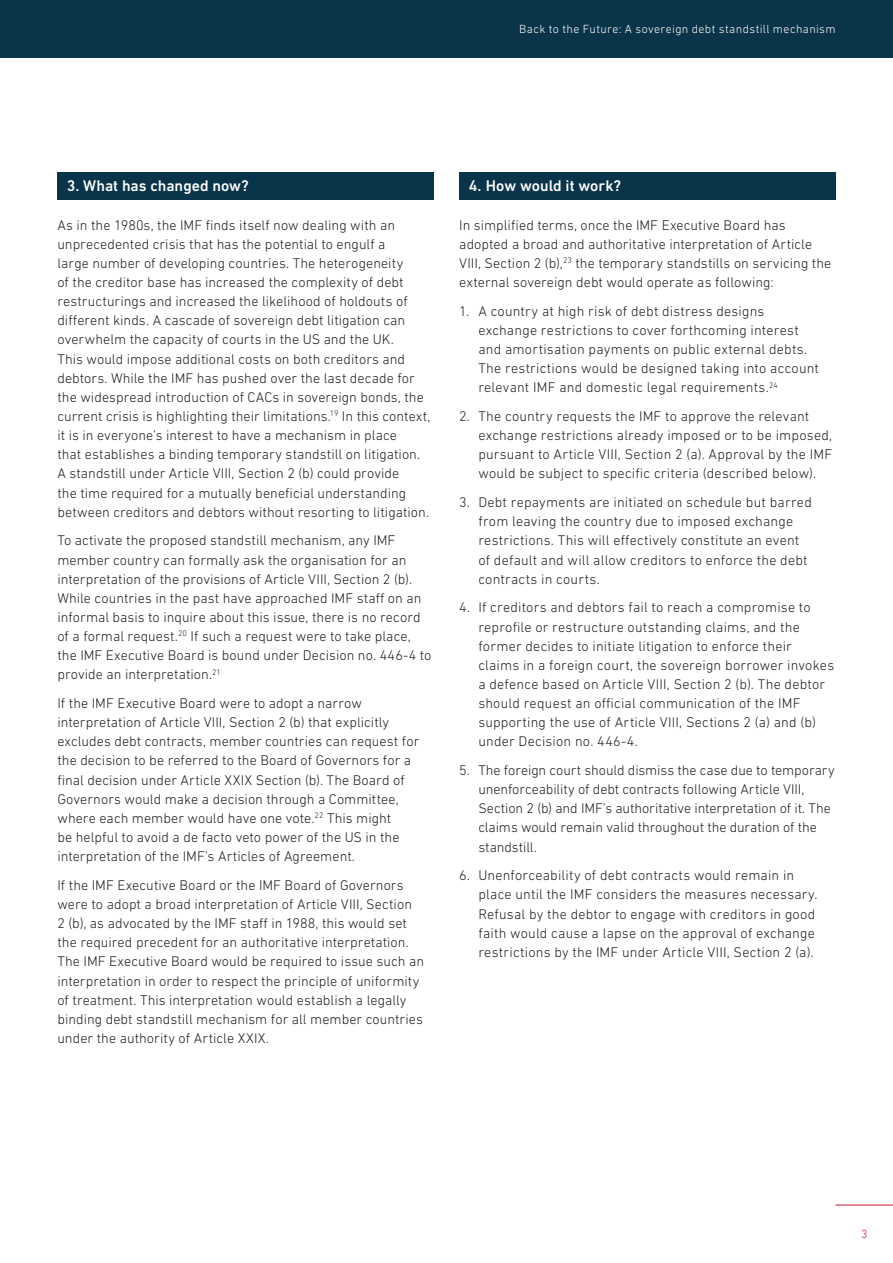
<style>
.page{position:relative;width:893px;height:1263px;background:#fff}
.page>*{position:absolute;margin:0;border:0;box-sizing:border-box;transform-origin:0 0}
.t1{font:500 15.75px "DIN Next LT Pro";color:#fff}
.t2{font:300 14.25px/19.2px "DIN Next LT Pro";letter-spacing:.005em;color:#231f20}
.t3{font:300 12px "DIN Next LT Pro";letter-spacing:.03em;color:#fff}
.t4{font:300 12px "DIN Next LT Pro";color:#c51a35}
</style>
<div class="page">
<hr style="left:836px;top:1205px;width:57px;height:1px;background:#c51a35">
<div style="left:0;top:0;width:893px;height:57px;background:#0a3449"></div>
<div style="left:57px;top:173px;width:377px;height:27px;background:#0a3449"></div>
<div style="left:459px;top:173px;width:377px;height:27px;background:#0a3449"></div>
<p class="t3" style="left:519px;top:22px;width:318px">Back to the Future: A sovereign debt standstill mechanism</p>
<p class="t1" style="left:67px;top:177px;width:183px">3. What has changed now?</p>
<p class="t2" style="left:57px;top:215px;width:375px">As in the 1980s, the IMF finds itself now dealing with an unprecedented crisis that has the potential to engulf a<br>large number of developing countries. The heterogeneity<br>of the creditor base has increased the complexity of debt restructurings and increased the likelihood of holdouts of different kinds. A cascade of sovereign debt litigation can overwhelm the capacity of courts in the US and the UK.<br>This would impose additional costs on both creditors and debtors. While the IMF has pushed over the last decade for the widespread introduction of CACs in sovereign bonds, the current crisis is highlighting their limitations.<sup>19</sup> In this context, it is in everyone’s interest to have a mechanism in place<br>that establishes a binding temporary standstill on litigation.<br>A standstill under Article VIII, Section 2 (b) could provide<br>the time required for a mutually beneficial understanding between creditors and debtors without resorting to litigation.</p>
<p class="t2" style="left:57px;top:531px;width:376px">To activate the proposed standstill mechanism, any IMF member country can formally ask the organisation for an interpretation of the provisions of Article VIII, Section 2 (b).<br>While countries in the past have approached IMF staff on an informal basis to inquire about this issue, there is no record of a formal request.<sup>20</sup> If such a request were to take place, the IMF Executive Board is bound under Decision no. 446-4 to provide an interpretation.<sup>21</sup></p>
<p class="t2" style="left:57px;top:693px;width:363px">If the IMF Executive Board were to adopt a narrow interpretation of Article VIII, Section 2 (b) that explicitly excludes debt contracts, member countries can request for the decision to be referred to the Board of Governors for a final decision under Article XXIX Section (b). The Board of Governors would make a decision through a Committee, where each member would have one vote.<sup>22</sup> This might<br>be helpful to avoid a de facto veto power of the US in the interpretation of the IMF's Articles of Agreement.</p>
<p class="t2" style="left:57px;top:875px;width:368px">If the IMF Executive Board or the IMF Board of Governors were to adopt a broad interpretation of Article VIII, Section<br>2 (b), as advocated by the IMF staff in 1988, this would set the required precedent for an authoritative interpretation.<br>The IMF Executive Board would be required to issue such an interpretation in order to respect the principle of uniformity of treatment. This interpretation would establish a legally binding debt standstill mechanism for all member countries under the authority of Article XXIX.</p>
<p class="t1" style="left:469px;top:177px;width:154px">4. How would it work?</p>
<p class="t2" style="left:459px;top:215px;width:374px">In simplified terms, once the IMF Executive Board has adopted a broad and authoritative interpretation of Article VIII, Section 2 (b),<sup>23</sup> the temporary standstills on servicing the external sovereign debt would operate as following:</p>
<p class="t2" style="left:478px;top:301px;width:342px;text-indent:-19px">1. A country at high risk of debt distress designs exchange restrictions to cover forthcoming interest and amortisation payments on public external debts.<br>The restrictions would be designed taking into account relevant IMF and domestic legal requirements.<sup>24</sup></p>
<p class="t2" style="left:478px;top:406px;width:355px;text-indent:-19px">2. The country requests the IMF to approve the relevant exchange restrictions already imposed or to be imposed, pursuant to Article VIII, Section 2 (a). Approval by the IMF would be subject to specific criteria (described below).</p>
<p class="t2" style="left:478px;top:492px;width:335px;text-indent:-19px">3. Debt repayments are initiated on schedule but barred from leaving the country due to imposed exchange restrictions. This will effectively constitute an event of default and will allow creditors to enforce the debt contracts in courts.</p>
<p class="t2" style="left:478px;top:598px;width:357px;text-indent:-19px">4. If creditors and debtors fail to reach a compromise to reprofile or restructure outstanding claims, and the former decides to initiate litigation to enforce their claims in a foreign court, the sovereign borrower invokes a defence based on Article VIII, Section 2 (b). The debtor should request an official communication of the IMF supporting the use of Article VIII, Sections 2 (a) and (b) under Decision no. 446-4.</p>
<p class="t2" style="left:478px;top:760px;width:358px;text-indent:-19px">5. The foreign court should dismiss the case due to temporary unenforceability of debt contracts following Article VIII, Section 2 (b) and IMF’s authoritative interpretation of it. The claims would remain valid throughout the duration of the standstill.</p>
<p class="t2" style="left:478px;top:866px;width:341px;text-indent:-19px">6. Unenforceability of debt contracts would remain in place until the IMF considers the measures necessary.<br>Refusal by the debtor to engage with creditors in good faith would cause a lapse on the approval of exchange restrictions by the IMF under Article VIII, Section 2 (a).</p>
<p class="t4" style="left:861px;top:1227px;width:8px">3</p>
</div>
